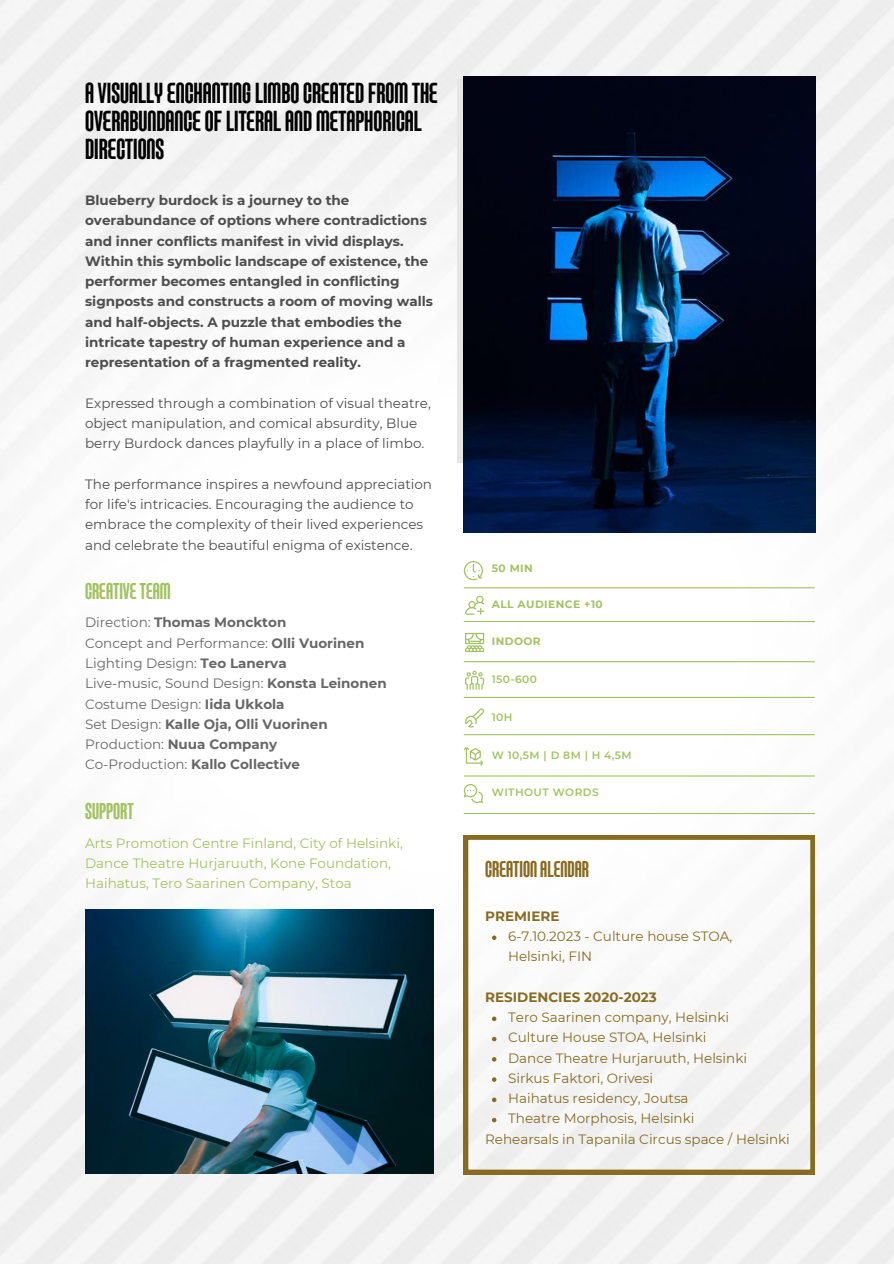
<style>
.page{position:relative;width:894px;height:1264px;background:#fff}
.page>*{position:absolute;margin:0;border:0;box-sizing:border-box;transform-origin:0 0}
.t1{font:600 28.5px/28.2px "Brans";color:#010101}
.t2{font:600 22.5px "Brans";color:#a3c161}
.t3{font:600 22.5px "Brans";color:#876b21}
.t4{font:700 13.5px/20.2px "Montserrat";color:#4d4d4d}
.t5{font:13.5px/20.2px "Montserrat";color:#4d4d4d}
.t6{font:13.5px/20.2px "Montserrat";color:#876b21}
.t7{font:13.5px/20.2px "Montserrat";color:#676767}
.t8{font:13.5px/20.2px "Montserrat";color:#a3c161}
.t9{font:700 13.5px "Montserrat";color:#876b21}
.t10{font:600 10.65px "Montserrat";letter-spacing:.04em;color:#a3c161}
.t11{font:700 10.65px "Montserrat";letter-spacing:.04em;color:#a3c161}
.s1{font-weight:700}
</style>
<div class="page">
<img style="left:0;top:0;width:893px;height:1263px">
<img style="left:85px;top:909px;width:348px;height:264px">
<img style="left:463px;top:77px;width:351px;height:455px">
<svg style="left:463px;top:835px;width:351px;height:339px"></svg>
<svg style="left:492px;top:935px;width:4px;height:5px"></svg>
<svg style="left:492px;top:1016px;width:4px;height:5px"></svg>
<svg style="left:492px;top:1036px;width:4px;height:5px"></svg>
<svg style="left:492px;top:1057px;width:4px;height:4px"></svg>
<svg style="left:492px;top:1077px;width:4px;height:4px"></svg>
<svg style="left:492px;top:1097px;width:4px;height:5px"></svg>
<svg style="left:492px;top:1117px;width:4px;height:5px"></svg>
<svg style="left:463px;top:561px;width:20px;height:19px"></svg>
<svg style="left:465px;top:595px;width:19px;height:19px"></svg>
<svg style="left:465px;top:633px;width:19px;height:19px"></svg>
<svg style="left:465px;top:670px;width:19px;height:20px"></svg>
<svg style="left:463px;top:784px;width:20px;height:19px"></svg>
<svg style="left:463px;top:747px;width:20px;height:18px"></svg>
<svg style="left:465px;top:708px;width:19px;height:19px"></svg>
<hr style="left:463px;top:587px;width:351px;height:1px;background:#a3c161">
<hr style="left:463px;top:621px;width:351px;height:1px;background:#a3c161">
<hr style="left:463px;top:661px;width:351px;height:1px;background:#a3c161">
<hr style="left:463px;top:697px;width:351px;height:1px;background:#a3c161">
<hr style="left:463px;top:734px;width:351px;height:1px;background:#a3c161">
<hr style="left:463px;top:775px;width:351px;height:1px;background:#a3c161">
<hr style="left:463px;top:813px;width:351px;height:1px;background:#a3c161">
<h1 class="t1" style="left:85px;top:78px;width:354px">AVISUALLYENCHANTINGLIMBOCREATEDFROM THE<br>OVERABUNDANCEOFLITERALAND METAPHORICAL<br>DIRECTIONS</h1>
<p class="t4" style="left:85px;top:190px;width:349px">Blueberry burdock is a journey to the overabundance of options where contradictions and inner conflicts manifest in vivid displays.<br>Within this symbolic landscape of existence, the performer becomes entangled in conflicting signposts and constructs a room of moving walls and half-objects. A puzzle that embodies the intricate tapestry of human experience and a representation of a fragmented reality.</p>
<p class="t5" style="left:85px;top:393px;width:347px">Expressed through a combination of visual theatre, object manipulation, and comical absurdity, Blue berry Burdock dances playfully in a place of limbo.</p>
<p class="t5" style="left:85px;top:474px;width:348px">The performance inspires a newfound appreciation for life's intricacies. Encouraging the audience to embrace the complexity of their lived experiences and celebrate the beautiful enigma of existence.</p>
<h2 class="t2" style="left:85px;top:578px;width:87px">CREATIVETEAM</h2>
<p class="t7" style="left:85px;top:612px;width:303px">Direction: <span class="s1">Thomas Monckton<br></span>Concept and Performance: <span class="s1">Olli Vuorinen </span>Lighting Design: <span class="s1">Teo Lanerva<br></span>Live-music, Sound Design: <span class="s1">Konsta Leinonen </span>Costume Design: <span class="s1">Iida Ukkola<br></span>Set Design: <span class="s1">Kalle Oja, Olli Vuorinen </span>Production: <span class="s1">Nuua Company<br></span>Co-Production: <span class="s1">Kallo Collective</span></p>
<h2 class="t2" style="left:85px;top:797px;width:50px">SUPPORT</h2>
<p class="t8" style="left:85px;top:832px;width:319px">Arts Promotion Centre Finland, City of Helsinki,<br>Dance Theatre Hurjaruuth, Kone Foundation,<br>Haihatus, Tero Saarinen Company, Stoa</p>
<p class="t11" style="left:491px;top:561px;width:43px">50 MIN</p>
<p class="t11" style="left:491px;top:597px;width:112px">ALL AUDIENCE +10</p>
<p class="t11" style="left:491px;top:635px;width:50px">INDOOR</p>
<p class="t10" style="left:491px;top:673px;width:47px">150-600</p>
<p class="t10" style="left:491px;top:710px;width:22px">10H</p>
<p class="t10" style="left:491px;top:748px;width:141px">W 10,5M | D 8M | H 4,5M</p>
<p class="t10" style="left:491px;top:786px;width:109px">WITHOUT WORDS</p>
<h2 class="t3" style="left:485px;top:855px;width:105px">CREATIONALENDAR</h2>
<p class="t9" style="left:485px;top:907px;width:76px">PREMIERE</p>
<p class="t6" style="left:508px;top:926px;width:225px">6-7.10.2023 - Culture house STOA,<br>Helsinki, FIN</p>
<p class="t9" style="left:485px;top:988px;width:173px">RESIDENCIES 2020-2023</p>
<p class="t6" style="left:508px;top:1007px;width:222px">Tero Saarinen company, Helsinki</p>
<p class="t6" style="left:508px;top:1027px;width:200px">Culture House STOA, Helsinki</p>
<p class="t6" style="left:508px;top:1047px;width:240px">Dance Theatre Hurjaruuth, Helsinki</p>
<p class="t6" style="left:508px;top:1067px;width:146px">Sirkus Faktori, Orivesi</p>
<p class="t6" style="left:508px;top:1088px;width:182px">Haihatus residency, Joutsa</p>
<p class="t6" style="left:508px;top:1108px;width:188px">Theatre Morphosis, Helsinki</p>
<p class="t6" style="left:485px;top:1128px;width:306px">Rehearsals in Tapanila Circus space / Helsinki</p>
</div>
